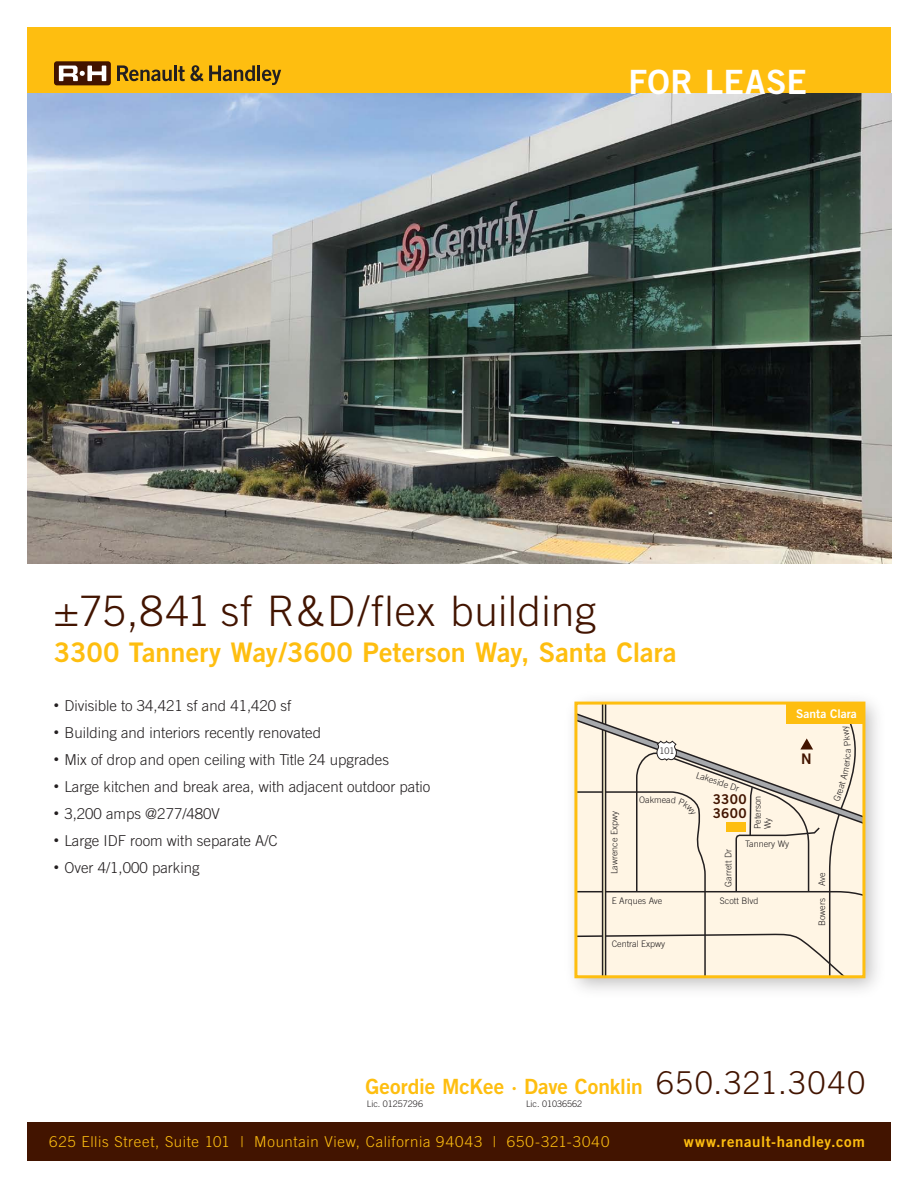
<style>
.page{position:relative;width:918px;height:1188px;background:#fff}
.page>*{position:absolute;margin:0;border:0;box-sizing:border-box;transform-origin:0 0}
.t1{font:300 42px "Trade Gothic";letter-spacing:.015em;color:#421400}
.t2{font:33.45px "Trade Gothic Bold Two";letter-spacing:.01em;color:#fff}
.t3{font:27px "Trade Gothic Bold Two";color:#febe10}
.t4{font:21px "Trade Gothic Bold Two";letter-spacing:-.005em;color:#febe10}
.t5{font:300 15px "Trade Gothic";color:#231f20}
.t6{font:300 15px "Trade Gothic";letter-spacing:.045em;color:#febe10}
.t7{font:15px "Trade Gothic Bold Two";letter-spacing:.04em;color:#febe10}
.t8{font:14.55px "Trade Gothic Bold Two";color:#421400}
.t9{font:13.5px/13.5px "Trade Gothic Bold Two";letter-spacing:.025em;color:#421400}
.t10{font:12px "Trade Gothic Bold Two";color:#fff}
.t11{font:300 9px/10.2px "Trade Gothic";color:#231f20}
.s1{font-size:10.5px}
.s2{font-family:"Trade Gothic";font-weight:300;font-size:31.5px;color:#421400}
</style>
<div class="page">
<div style="left:27px;top:27px;width:864px;height:67px;background:#febe10"></div>
<img style="left:27px;top:94px;width:864px;height:469px">
<div style="left:27px;top:1123px;width:864px;height:38px;background:#421400"></div>
<div style="left:54px;top:61px;width:57px;height:24px;background:#421400;border-radius:3px"></div>
<svg style="left:59px;top:66px;width:47px;height:15px"></svg>
<svg style="left:117px;top:65px;width:55px;height:16px"></svg>
<hr style="left:174px;top:65px;width:3px;height:16px;background:#231f20">
<svg style="left:178px;top:65px;width:25px;height:16px"></svg>
<svg style="left:209px;top:65px;width:46px;height:16px"></svg>
<hr style="left:257px;top:65px;width:3px;height:16px;background:#231f20">
<svg style="left:262px;top:70px;width:19px;height:15px"></svg>
<img style="left:573px;top:700px;width:304px;height:290px">
<svg style="left:576px;top:703px;width:288px;height:274px;background:#f1e5ce"></svg>
<h2 class="t2" style="left:629px;top:61px;width:180px">FOR LEASE</h2>
<h1 class="t1" style="left:54px;top:586px;width:544px">±75,841 sf R&amp;D/flex building</h1>
<h3 class="t3" style="left:54px;top:636px;width:624px">3300 Tannery Way/3600 Peterson Way, Santa Clara</h3>
<p class="t5" style="left:54px;top:697px;width:239px"><span class="s1">•</span> Divisible to 34,421 sf and 41,420 sf</p>
<p class="t5" style="left:54px;top:724px;width:269px"><span class="s1">•</span> Building and interiors recently renovated</p>
<p class="t5" style="left:54px;top:751px;width:337px"><span class="s1">•</span> Mix of drop and open ceiling with Title 24 upgrades</p>
<p class="t5" style="left:54px;top:778px;width:378px"><span class="s1">•</span> Large kitchen and break area, with adjacent outdoor patio</p>
<p class="t5" style="left:54px;top:805px;width:167px"><span class="s1">•</span> 3,200 amps @277/480V</p>
<p class="t5" style="left:54px;top:832px;width:225px"><span class="s1">•</span> Large IDF room with separate A/C</p>
<p class="t5" style="left:54px;top:859px;width:147px"><span class="s1">•</span> Over 4/1,000 parking</p>
<p class="t11" style="left:659px;top:746px;width:17px">101</p>
<p class="t11" style="left:639px;top:795px;width:33px">Oakmea</p>
<p class="t11" style="left:609px;top:874px;width:65px;rotate:-90deg">Lawrence Expwy</p>
<p class="t10" style="left:796px;top:706px;width:62px">Santa Clara</p>
<p class="t11" style="left:698px;top:769px;width:46px;rotate:19deg">Lakeside Dr</p>
<p class="t9" style="left:713px;top:792px;width:35px">3300<br>3600</p>
<p class="t11" style="left:752px;top:829px;width:35px;rotate:-90deg">Peterson<br>Wy</p>
<p class="t11" style="left:723px;top:887px;width:39px;rotate:-90deg">Garrett Dr</p>
<p class="t11" style="left:745px;top:839px;width:46px">Tannery Wy</p>
<p class="t8" style="left:801px;top:749px;width:12px">N</p>
<p class="t11" style="left:817px;top:886px;width:15px;rotate:-90deg">Ave</p>
<p class="t11" style="left:842px;top:753px;width:6px;rotate:-90deg">a</p>
<p class="t11" style="left:612px;top:895px;width:52px">E Arques Ave</p>
<p class="t11" style="left:720px;top:895px;width:40px">Scott Blvd</p>
<p class="t11" style="left:612px;top:939px;width:55px">Central Expwy</p>
<p class="t11" style="left:817px;top:926px;width:30px;rotate:-90deg">Bowers</p>
<h3 class="t4" style="left:366px;top:1073px;width:501px">Geordie McKee · Dave Conklin <span class="s2">650.321.3040</span></h3>
<p class="t11" style="left:367px;top:1099px;width:58px">Lic. 01257296</p>
<p class="t11" style="left:526px;top:1099px;width:58px">Lic. 01036562</p>
<p class="t6" style="left:49px;top:1133px;width:562px">625 Ellis Street, Suite 101 | Mountain View, California 94043 | 650-321-3040</p>
<p class="t7" style="left:684px;top:1132px;width:183px">www.renault-handley.com</p>
</div>
